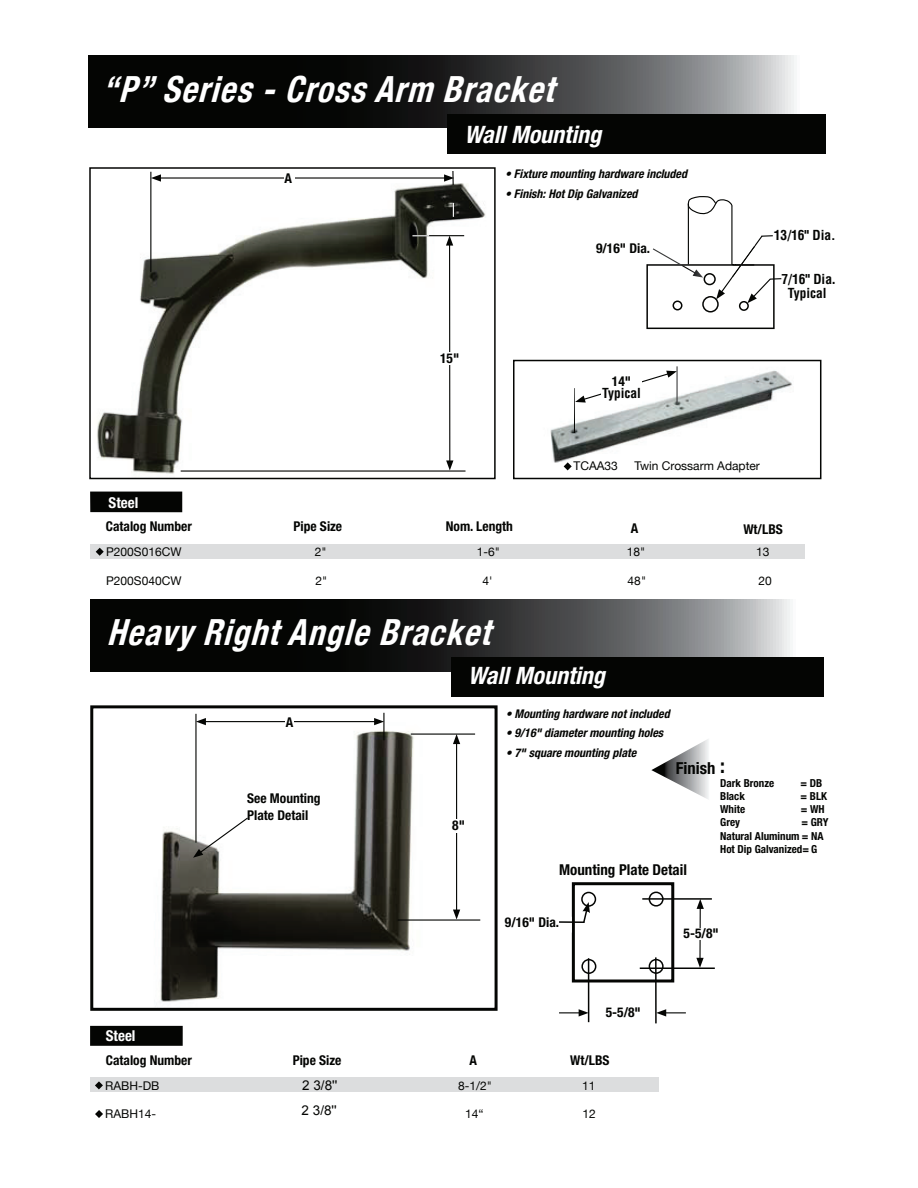
<style>
.page{position:relative;width:918px;height:1188px;background:#fff}
.page>*{position:absolute;margin:0;border:0;box-sizing:border-box;transform-origin:0 0}
.t1{font:italic 700 condensed 36px "Helvetica Neue";color:#fff;scale:.93 1}
.t2{font:italic 700 condensed 24px "Helvetica Neue";color:#fff}
.t3{font:700 condensed 20.25px "Helvetica Neue";color:#040503}
.t4{font:700 condensed 16.5px "Helvetica Neue";color:#040503}
.t5{font:700 condensed 15px "Helvetica Neue";color:#040503}
.t6{font:700 condensed 15px "Helvetica Neue";color:#fff}
.t7{font:700 condensed 13.5px/16.2px "Helvetica Neue";color:#040503}
.t8{font:700 condensed 13.5px "Helvetica";color:#040503}
.t9{font:13.5px "Arial";color:#040503}
.t10{font:italic 700 condensed 12px "Helvetica Neue";color:#040503}
.t11{font:12px "Helvetica Neue";color:#040503}
.t12{font:700 condensed 11.1px/13.2px "Helvetica Neue";color:#040503}
.s1{font-family:"Helvetica Neue"}
</style>
<div class="page">
<svg style="left:90px;top:599px;width:700px;height:72px;background:#323333"></svg>
<svg style="left:89px;top:56px;width:737px;height:71px;background:#393a3a"></svg>
<div style="left:90px;top:544px;width:714px;height:15px;background:#dcddde"></div>
<div style="left:447px;top:114px;width:378px;height:40px;background:#040503"></div>
<div style="left:90px;top:492px;width:92px;height:20px;background:#040503"></div>
<svg style="left:96px;top:548px;width:8px;height:8px"></svg>
<div style="left:90px;top:1078px;width:568px;height:14px;background:#dcddde"></div>
<img style="left:160px;top:712px;width:302px;height:290px">
<div style="left:90px;top:705px;width:408px;height:306px;border:3px solid #040503"></div>
<div style="left:451px;top:657px;width:373px;height:40px;background:#040503"></div>
<div style="left:90px;top:1026px;width:93px;height:20px;background:#040503"></div>
<svg style="left:95px;top:1081px;width:8px;height:8px"></svg>
<svg style="left:95px;top:1110px;width:8px;height:8px"></svg>
<hr style="left:195px;top:714px;width:2px;height:129px;background:#040503">
<hr style="left:204px;top:721px;width:172px;height:1px;background:#040503">
<svg style="left:196px;top:718px;width:10px;height:7px"></svg>
<svg style="left:374px;top:713px;width:10px;height:27px"></svg>
<div style="left:286px;top:716px;width:8px;height:17px;background:#fff"></div>
<hr style="left:411px;top:734px;width:64px;height:1px;background:#040503">
<hr style="left:398px;top:919px;width:82px;height:2px;background:#040503">
<hr style="left:456px;top:742px;width:1px;height:170px;background:#040503">
<svg style="left:453px;top:910px;width:7px;height:10px"></svg>
<svg style="left:453px;top:734px;width:7px;height:10px"></svg>
<div style="left:452px;top:819px;width:20px;height:13px;background:#fff"></div>
<img style="left:97px;top:171px;width:389px;height:303px">
<div style="left:89px;top:167px;width:407px;height:312px;border:2px solid #040503"></div>
<hr style="left:150px;top:172px;width:1px;height:100px;background:#040503">
<hr style="left:159px;top:177px;width:287px;height:2px;background:#040503">
<svg style="left:151px;top:174px;width:10px;height:8px"></svg>
<svg style="left:444px;top:171px;width:10px;height:14px"></svg>
<div style="left:285px;top:172px;width:10px;height:17px;background:#fff"></div>
<hr style="left:415px;top:235px;width:49px;height:1px;background:#040503">
<hr style="left:181px;top:470px;width:285px;height:2px;background:#040503">
<hr style="left:449px;top:243px;width:1px;height:220px;background:#040503">
<svg style="left:446px;top:460px;width:7px;height:10px"></svg>
<svg style="left:446px;top:236px;width:7px;height:10px"></svg>
<div style="left:440px;top:352px;width:27px;height:13px;background:#fff"></div>
<svg style="left:453px;top:203px;width:1px;height:14px"></svg>
<svg style="left:412px;top:235px;width:17px;height:1px"></svg>
<div style="left:247px;top:793px;width:97px;height:37px;background:#fff"></div>
<svg style="left:193px;top:816px;width:56px;height:42px"></svg>
<div style="left:572px;top:882px;width:102px;height:101px;border:3px solid #040503"></div>
<div style="left:581px;top:892px;width:15px;height:15px;border:2px solid #040503;border-radius:50%"></div>
<div style="left:581px;top:959px;width:15px;height:15px;border:2px solid #040503;border-radius:50%"></div>
<div style="left:649px;top:892px;width:15px;height:15px;border:2px solid #040503;border-radius:50%"></div>
<div style="left:649px;top:959px;width:15px;height:15px;border:2px solid #040503;border-radius:50%"></div>
<hr style="left:642px;top:898px;width:70px;height:2px;background:#040503">
<hr style="left:640px;top:968px;width:75px;height:1px;background:#040503">
<hr style="left:699px;top:907px;width:2px;height:53px;background:#040503">
<svg style="left:696px;top:958px;width:8px;height:10px"></svg>
<svg style="left:697px;top:899px;width:7px;height:10px"></svg>
<hr style="left:559px;top:921px;width:25px;height:2px;background:#040503">
<svg style="left:582px;top:902px;width:8px;height:21px"></svg>
<hr style="left:588px;top:958px;width:1px;height:64px;background:#040503">
<hr style="left:655px;top:957px;width:2px;height:66px;background:#040503">
<svg style="left:559px;top:1009px;width:29px;height:8px"></svg>
<svg style="left:656px;top:1009px;width:30px;height:8px"></svg>
<div style="left:684px;top:928px;width:44px;height:12px;background:#fff"></div>
<img style="left:550px;top:366px;width:243px;height:105px">
<div style="left:513px;top:360px;width:308px;height:119px;border:2px solid #040503"></div>
<hr style="left:677px;top:366px;width:1px;height:38px;background:#fff">
<svg style="left:573px;top:371px;width:104px;height:63px"></svg>
<svg style="left:564px;top:462px;width:8px;height:8px"></svg>
<div style="left:601px;top:375px;width:41px;height:28px;background:#fff"></div>
<svg style="left:646px;top:196px;width:136px;height:133px"></svg>
<svg style="left:651px;top:739px;width:58px;height:60px"></svg>
<h1 class="t1" style="left:102px;top:68px;width:500px">“P”Series-CrossArm Bracket</h1>
<p class="t6" style="left:109px;top:497px;width:31px">Steel</p>
<p class="t7" style="left:285px;top:171px;width:9px">A</p>
<h2 class="t2" style="left:464px;top:126px;width:138px">Wall Mounting</h2>
<p class="t10" style="left:505px;top:170px;width:184px">• Fixture mounting hardware included</p>
<p class="t10" style="left:505px;top:189px;width:134px">• Finish: Hot Dip Galvanized</p>
<p class="t7" style="left:596px;top:242px;width:56px">9/16" Dia.</p>
<p class="t7" style="left:440px;top:351px;width:21px">15"</p>
<p class="t7" style="left:612px;top:374px;width:21px">14"</p>
<p class="t8" style="left:602px;top:387px;width:41px">Typical</p>
<p class="t8" style="left:774px;top:230px;width:63px">13/16" Dia.</p>
<p class="t8" style="left:782px;top:274px;width:55px">7/16" Dia<span class="s1">.</span></p>
<p class="t8" style="left:788px;top:287px;width:41px">Typical</p>
<p class="t11" style="left:573px;top:459px;width:46px">TCAA33</p>
<p class="t11" style="left:635px;top:459px;width:127px">Twin Crossarm Adapter</p>
<p class="t7" style="left:106px;top:519px;width:88px">Catalog Number</p>
<p class="t7" style="left:294px;top:519px;width:50px">Pipe Size</p>
<p class="t7" style="left:446px;top:519px;width:69px">Nom. Length</p>
<p class="t7" style="left:631px;top:521px;width:9px">A</p>
<p class="t7" style="left:743px;top:522px;width:41px">Wt/LBS</p>
<p class="t11" style="left:106px;top:545px;width:77px">P200S016CW</p>
<p class="t11" style="left:315px;top:545px;width:13px">2"</p>
<p class="t11" style="left:477px;top:545px;width:25px">1-6"</p>
<p class="t11" style="left:627px;top:545px;width:20px">18"</p>
<p class="t11" style="left:756px;top:545px;width:15px">13</p>
<p class="t11" style="left:106px;top:573px;width:77px">P200S040CW</p>
<p class="t11" style="left:315px;top:573px;width:13px">2"</p>
<p class="t11" style="left:483px;top:573px;width:12px">4'</p>
<p class="t11" style="left:628px;top:573px;width:20px">48"</p>
<p class="t11" style="left:758px;top:573px;width:15px">20</p>
<h1 class="t1" style="left:107px;top:610px;width:425px">HeavyRightAngleBracket</h1>
<p class="t6" style="left:106px;top:1030px;width:31px">Steel</p>
<p class="t7" style="left:286px;top:715px;width:9px">A</p>
<p class="t7" style="left:247px;top:792px;width:75px">See Mounting<br>Plate Detail</p>
<h2 class="t2" style="left:468px;top:667px;width:138px">Wall Mounting</h2>
<p class="t7" style="left:452px;top:818px;width:14px">8"</p>
<p class="t10" style="left:506px;top:709px;width:166px">• Mounting hardware not included</p>
<p class="t10" style="left:506px;top:729px;width:159px">• 9/16" diameter mounting holes</p>
<p class="t10" style="left:506px;top:748px;width:132px">• 7" square mounting plate</p>
<h3 class="t4" style="left:676px;top:762px;width:41px">Finish</h3>
<h3 class="t3" style="left:720px;top:759px;width:6px">:</h3>
<p class="t12" style="left:720px;top:777px;width:55px">Dark Bronze</p>
<p class="t12" style="left:800px;top:777px;width:23px">= DB</p>
<p class="t12" style="left:720px;top:790px;width:26px">Black</p>
<p class="t12" style="left:801px;top:790px;width:28px">= BLK</p>
<p class="t12" style="left:720px;top:804px;width:26px">White</p>
<p class="t12" style="left:801px;top:804px;width:25px">= WH</p>
<p class="t12" style="left:720px;top:817px;width:21px">Grey</p>
<p class="t12" style="left:720px;top:817px;width:110px;text-indent:81px">= GRY<br>Natural Aluminum = NA<br>Hot Dip Galvanized= G</p>
<p class="t5" style="left:559px;top:864px;width:129px">Mounting Plate Detail</p>
<p class="t7" style="left:505px;top:915px;width:56px">9/16" Dia.</p>
<p class="t7" style="left:606px;top:1005px;width:37px">5-5/8"</p>
<p class="t7" style="left:684px;top:927px;width:37px">5-5/8"</p>
<p class="t7" style="left:106px;top:1053px;width:88px">Catalog Number</p>
<p class="t7" style="left:293px;top:1053px;width:50px">Pipe Size</p>
<p class="t7" style="left:470px;top:1054px;width:9px">A</p>
<p class="t7" style="left:570px;top:1053px;width:41px">Wt/LBS</p>
<p class="t11" style="left:105px;top:1078px;width:56px">RABH-DB</p>
<p class="t9" style="left:302px;top:1076px;width:37px">2 3/8''</p>
<p class="t11" style="left:458px;top:1078px;width:35px">8-1/2"</p>
<p class="t11" style="left:582px;top:1078px;width:15px">11</p>
<p class="t11" style="left:105px;top:1107px;width:52px">RABH14-</p>
<p class="t11" style="left:465px;top:1107px;width:20px">14“</p>
<p class="t11" style="left:582px;top:1107px;width:15px">12</p>
<p class="t9" style="left:302px;top:1101px;width:37px">2 3/8''</p>
</div>
